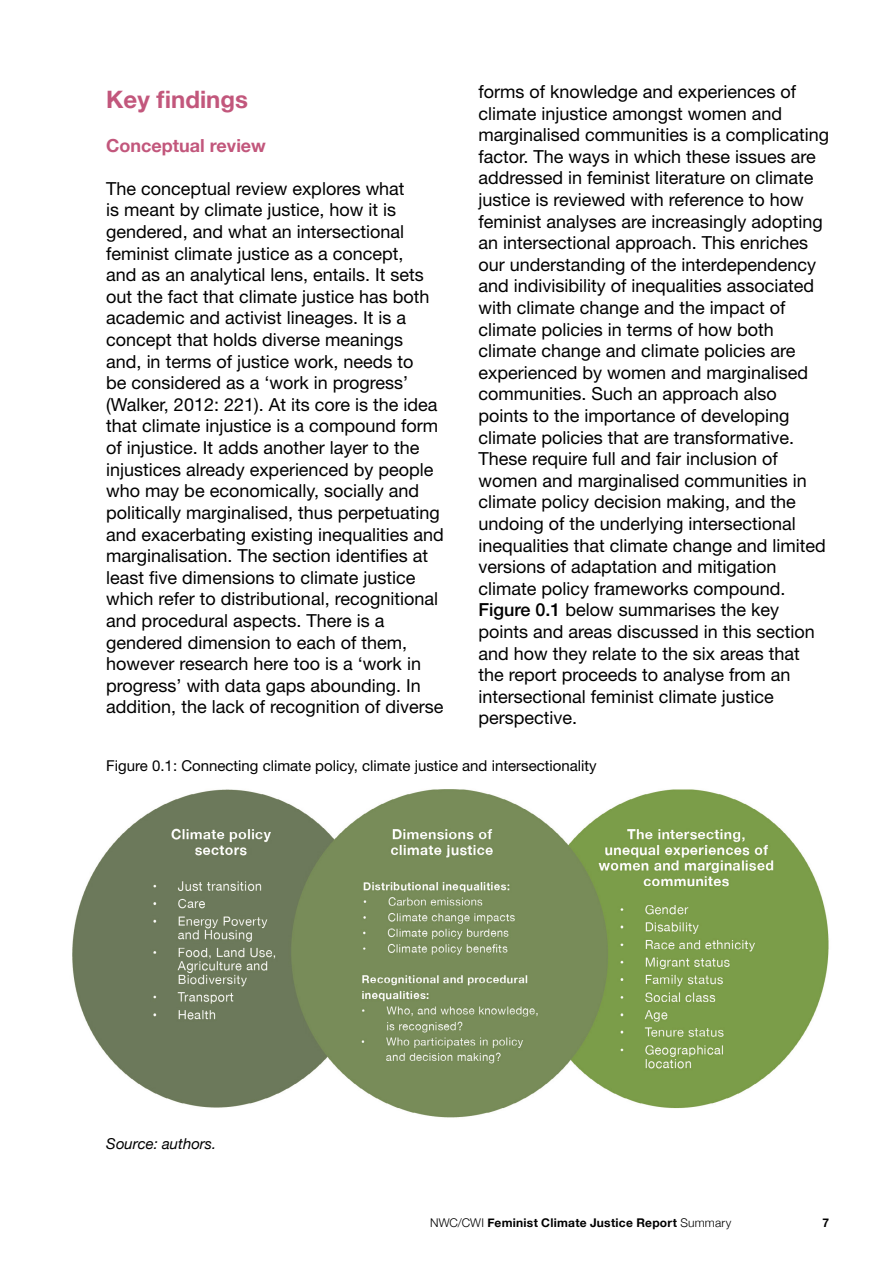
<style>
.page{position:relative;width:893px;height:1263px;background:#fff}
.page>*{position:absolute;margin:0;border:0;box-sizing:border-box;transform-origin:0 0}
.t1{font:700 24px "Helvetica Neue";color:#c2577c}
.t2{font:18px/21.6px "Helvetica Neue LT Std";color:#000}
.t3{font:700 18px "Helvetica Neue";color:#c2577c}
.t4{font:15px "Helvetica Neue LT Std";color:#000}
.t5{font:italic 15px "Helvetica Neue";color:#000}
.t6{font:700 12px "Helvetica Neue";letter-spacing:.02em;color:#000}
.s1{font-weight:500}
.s2{font-weight:300}
</style>
<div class="page">
<img style="left:72px;top:789px;width:757px;height:329px">
<p class="t2" style="left:478px;top:80px;width:352px">forms of knowledge and experiences of climate injustice amongst women and marginalised communities is a complicating factor. The ways in which these issues are addressed in feminist literature on climate justice is reviewed with reference to how feminist analyses are increasingly adopting an intersectional approach. This enriches our understanding of the interdependency and indivisibility of inequalities associated with climate change and the impact of climate policies in terms of how both climate change and climate policies are experienced by women and marginalised communities. Such an approach also points to the importance of developing climate policies that are transformative.<br>These require full and fair inclusion of women and marginalised communities in climate policy decision making, and the undoing of the underlying intersectional inequalities that climate change and limited versions of adaptation and mitigation climate policy frameworks compound.<br><span class="s1">Figure 0.1</span> below summarises the key points and areas discussed in this section and how they relate to the six areas that the report proceeds to analyse from an intersectional feminist climate justice perspective.</p>
<p class="t4" style="left:106px;top:757px;width:492px">Figure 0.1: Connecting climate policy, climate justice and intersectionality</p>
<h1 class="t1" style="left:106px;top:81px;width:143px">Key findings</h1>
<p class="t3" style="left:106px;top:131px;width:161px">Conceptual review</p>
<p class="t2" style="left:106px;top:177px;width:339px">The conceptual review explores what<br>is meant by climate justice, how it is gendered, and what an intersectional feminist climate justice as a concept,<br>and as an analytical lens, entails. It sets out the fact that climate justice has both academic and activist lineages. It is a concept that holds diverse meanings<br>and, in terms of justice work, needs to<br>be considered as a ‘work in progress’ (Walker, 2012: 221). At its core is the idea that climate injustice is a compound form of injustice. It adds another layer to the injustices already experienced by people who may be economically, socially and politically marginalised, thus perpetuating and exacerbating existing inequalities and marginalisation. The section identifies at least five dimensions to climate justice which refer to distributional, recognitional and procedural aspects. There is a gendered dimension to each of them, however research here too is a ‘work in progress’ with data gaps abounding. In addition, the lack of recognition of diverse</p>
<p class="t5" style="left:106px;top:1133px;width:112px">Source: authors.</p>
<p class="t6" style="left:430px;top:1213px;width:303px"><span class="s2">NWC/CWI</span> Feminist Climate Justice Report <span class="s2">Summary</span></p>
<p class="t6" style="left:822px;top:1213px;width:8px">7</p>
</div>
